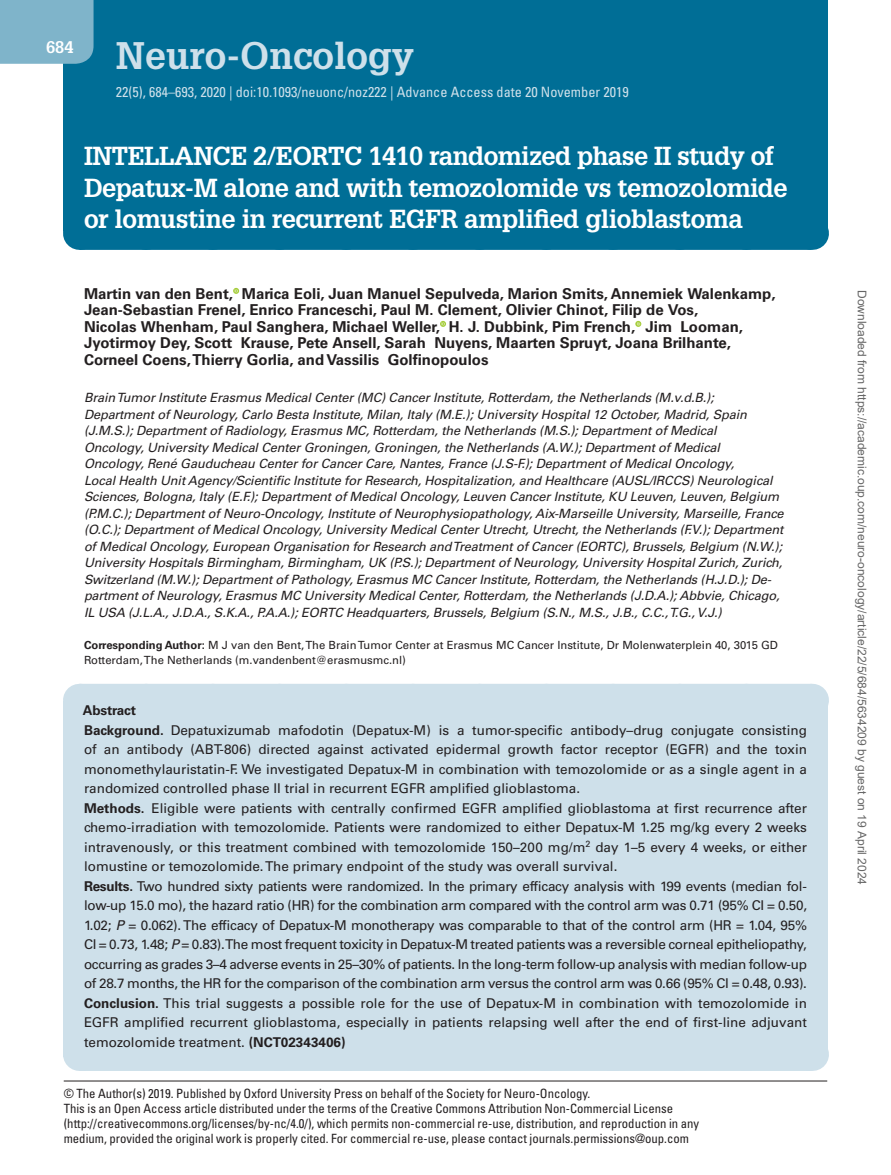
<style>
.page{position:relative;width:891px;height:1175px;background:#fff}
.page>*{position:absolute;margin:0;border:0;box-sizing:border-box;transform-origin:0 0}
.t1{font:700 37.5px "Glypha LT Std";color:#cee0ea}
.t2{font:700 25.5px/31.5px "Glypha LT Std";letter-spacing:-.025em;color:#fff}
.t3{font:700 16.5px "Glypha LT Std";color:#fff}
.t4{font:700 15px/16.5px "Univers LT Std";color:#231f20}
.t5{font:condensed 14.25px "Univers LT Std";color:#cee0ea}
.t6{font:13.5px/19.5px "Univers LT Std";color:#231f20}
.t7{font:italic 12.75px/16.5px "Univers LT Std";letter-spacing:-.01em;color:#231f20}
.t8{font:condensed 12.75px/15px "Univers LT Std";color:#231f20}
.t9{font:12px "Arial";color:#666}
.t10{font:11.25px/15px "Univers LT Std";color:#231f20}
.s1{font-weight:700}
.s2{font-style:italic}
</style>
<div class="page">
<div style="left:63px;top:0;width:765px;height:166px;background:#006e96"></div>
<div style="left:0;top:0;width:94px;height:64px;background:#7fb4ca"></div>
<hr style="left:64px;top:1080px;width:763px;height:1px;background:#231f20">
<div style="left:63px;top:164px;width:765px;height:67px;background:#006e96"></div>
<div style="left:80px;top:217px;width:732px;height:33px;background:#006e96"></div>
<svg style="left:148px;top:249px;width:630px;height:1px"></svg>
<hr style="left:812px;top:217px;width:1px;height:33px;background:#006e96">
<svg style="left:233px;top:288px;width:6px;height:6px"></svg>
<svg style="left:440px;top:321px;width:6px;height:6px"></svg>
<svg style="left:635px;top:321px;width:6px;height:6px"></svg>
<div style="left:63px;top:701px;width:765px;height:18px;background:#cee0ea"></div>
<div style="left:80px;top:684px;width:732px;height:33px;background:#cee0ea"></div>
<hr style="left:812px;top:684px;width:1px;height:33px;background:#cee0ea">
<div style="left:63px;top:719px;width:765px;height:78px;background:#cee0ea"></div>
<div style="left:63px;top:797px;width:765px;height:78px;background:#cee0ea"></div>
<div style="left:63px;top:875px;width:765px;height:117px;background:#cee0ea"></div>
<div style="left:63px;top:992px;width:765px;height:64px;background:#cee0ea"></div>
<div style="left:80px;top:1038px;width:732px;height:33px;background:#cee0ea"></div>
<hr style="left:812px;top:1038px;width:1px;height:33px;background:#cee0ea">
<p class="t3" style="left:46px;top:37px;width:29px">684</p>
<h1 class="t1" style="left:116px;top:32px;width:299px">Neuro-Oncology</h1>
<p class="t5" style="left:116px;top:83px;width:514px">22(5), 684–693, 2020 | doi:10.1093/neuonc/noz222 | Advance Access date 20 November 2019</p>
<h2 class="t2" style="left:84px;top:140px;width:705px">INTELLANCE 2/EORTC 1410 randomized phase II study of<br>Depatux-M alone and with temozolomide vs temozolomide or lomustine in recurrent EGFR amplified glioblastoma</h2>
<p class="t4" style="left:84px;top:285px;width:693px">Martin van den Bent, Marica Eoli, Juan Manuel Sepulveda, Marion Smits, Annemiek Walenkamp, Jean-Sebastian Frenel, Enrico Franceschi, Paul M. Clement, Olivier Chinot, Filip de Vos,<br>Nicolas Whenham, Paul Sanghera, Michael Weller, H. J. Dubbink, Pim French, Jim Looman, Jyotirmoy Dey, Scott Krause, Pete Ansell, Sarah Nuyens, Maarten Spruyt, Joana Brilhante, Corneel Coens, Thierry Gorlia, and Vassilis Golfinopoulos</p>
<p class="t7" style="left:84px;top:390px;width:701px">Brain Tumor Institute Erasmus Medical Center (MC) Cancer Institute, Rotterdam, the Netherlands (M.v.d.B.); Department of Neurology, Carlo Besta Institute, Milan, Italy (M.E.); University Hospital 12 October, Madrid, Spain (J.M.S.); Department of Radiology, Erasmus MC, Rotterdam, the Netherlands (M.S.); Department of Medical<br>Oncology, University Medical Center Groningen, Groningen, the Netherlands (A.W.); Department of Medical<br>Oncology, René Gauducheau Center for Cancer Care, Nantes, France (J.S-F.); Department of Medical Oncology,<br>Local Health Unit Agency/Scientific Institute for Research, Hospitalization, and Healthcare (AUSL/IRCCS) Neurological Sciences, Bologna, Italy (E.F.); Department of Medical Oncology, Leuven Cancer Institute, KU Leuven, Leuven, Belgium (P.M.C.); Department of Neuro-Oncology, Institute of Neurophysiopathology, Aix-Marseille University, Marseille, France (O.C.); Department of Medical Oncology, University Medical Center Utrecht, Utrecht, the Netherlands (F.V.); Department of Medical Oncology, European Organisation for Research and Treatment of Cancer (EORTC), Brussels, Belgium (N.W.); University Hospitals Birmingham, Birmingham, UK (P.S.); Department of Neurology, University Hospital Zurich, Zurich, Switzerland (M.W.); Department of Pathology, Erasmus MC Cancer Institute, Rotterdam, the Netherlands (H.J.D.); De&shy;partment of Neurology, Erasmus MC University Medical Center, Rotterdam, the Netherlands (J.D.A.); Abbvie, Chicago, IL USA (J.L.A., J.D.A., S.K.A., P.A.A.); EORTC Headquarters, Brussels, Belgium (S.N., M.S., J.B., C.C., T.G., V.J.)</p>
<p class="t10" style="left:84px;top:638px;width:696px"><span class="s1">Corresponding Author:</span> M J van den Bent, The Brain Tumor Center at Erasmus MC Cancer Institute, Dr Molenwaterplein 40, 3015 GD<br>Rotterdam, The Netherlands (m.vandenbent@erasmusmc.nl)</p>
<p class="t6" style="left:83px;top:701px;width:726px"><span class="s1">Abstract<br>Background.</span> Depatuxizumab mafodotin (Depatux-M) is a tumor-specific antibody–drug conjugate consisting of an antibody (ABT-806) directed against activated epidermal growth factor receptor (EGFR) and the toxin monomethylauristatin-F. We investigated Depatux-M in combination with temozolomide or as a single agent in a randomized controlled phase II trial in recurrent EGFR amplified glioblastoma.<br><span class="s1">Methods.</span> Eligible were patients with centrally confirmed EGFR amplified glioblastoma at first recurrence after chemo-irradiation with temozolomide. Patients were randomized to either Depatux-M 1.25 mg/kg every 2 weeks intravenously, or this treatment combined with temozolomide 150–200 mg/m<sup>2</sup> day 1–5 every 4 weeks, or either lomustine or temozolomide. The primary endpoint of the study was overall survival.<br><span class="s1">Results.</span> Two hundred sixty patients were randomized. In the primary efficacy analysis with 199 events (median fol&shy;low-up 15.0 mo), the hazard ratio (HR) for the combination arm compared with the control arm was 0.71 (95% CI = 0.50, 1.02; <span class="s2">P</span> = 0.062). The efficacy of Depatux-M monotherapy was comparable to that of the control arm (HR = 1.04, 95% CI = 0.73, 1.48; <span class="s2">P</span> = 0.83). The most frequent toxicity in Depatux-M treated patients was a reversible corneal epitheliopathy, occurring as grades 3–4 adverse events in 25–30% of patients. In the long-term follow-up analysis with median follow-up of 28.7 months, the HR for the comparison of the combination arm versus the control arm was 0.66 (95% CI = 0.48, 0.93).<br><span class="s1">Conclusion.</span> This trial suggests a possible role for the use of Depatux-M in combination with temozolomide in EGFR amplified recurrent glioblastoma, especially in patients relapsing well after the end of first-line adjuvant temozolomide treatment. <span class="s1">(NCT02343406)</span></p>
<p class="t8" style="left:64px;top:1085px;width:637px">© The Author(s) 2019. Published by Oxford University Press on behalf of the Society for Neuro-Oncology.<br>This is an Open Access article distributed under the terms of the Creative Commons Attribution Non-Commercial License (http://creativecommons.org/licenses/by-nc/4.0/), which permits non-commercial re-use, distribution, and reproduction in any medium, provided the original work is properly cited. For commercial re-use, please contact journals.permissions@oup.com</p>
<p class="t9" style="left:866px;top:290px;width:596px;rotate:90deg">Downloaded from https://academic.oup.com/neuro-oncology/article/22/5/684/5634209 by guest on 19 April 2024</p>
</div>
